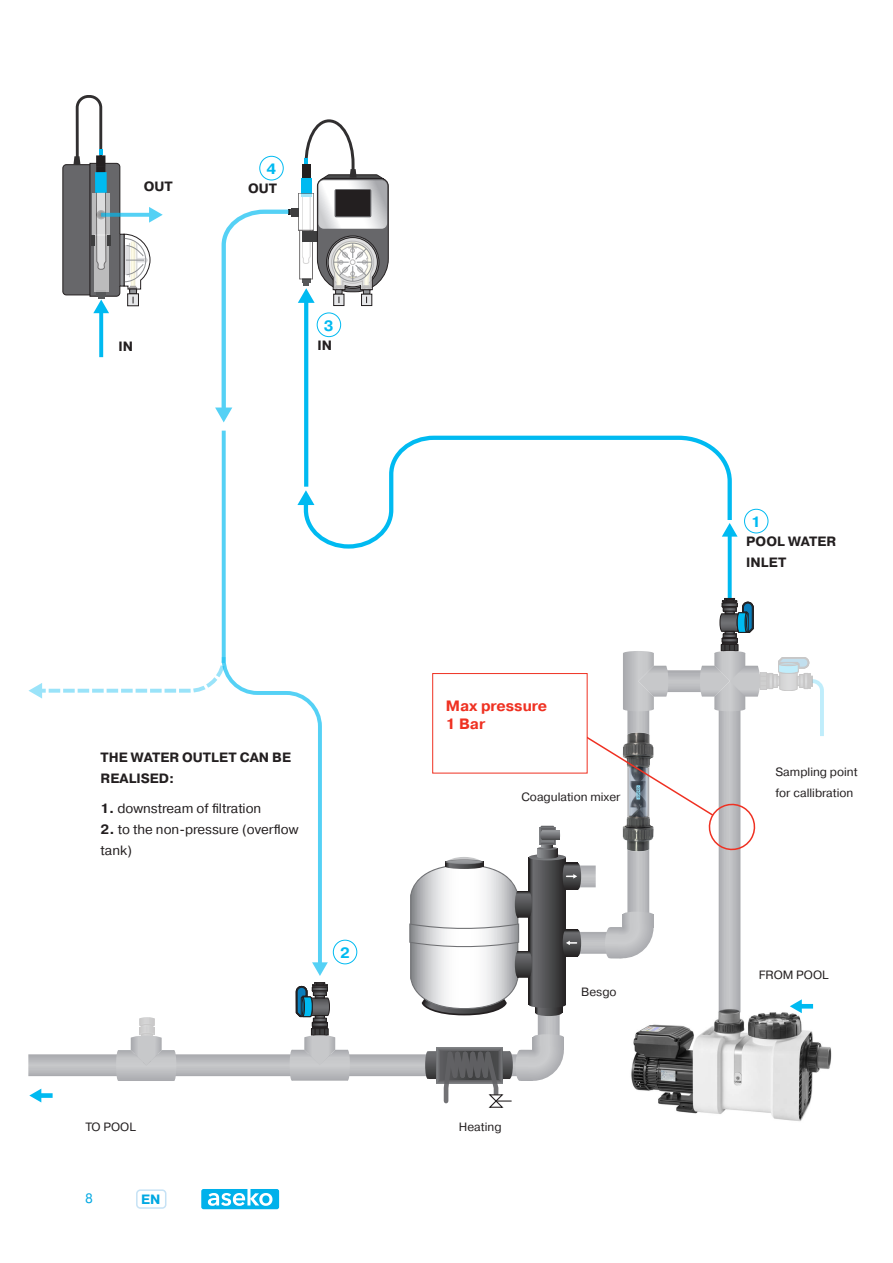
<style>
.page{position:relative;width:893px;height:1263px;background:#fff}
.page>*{position:absolute;margin:0;border:0;box-sizing:border-box;transform-origin:0 0}
.Label{font:700 15px/18px "Pragmatica";color:#ef3122}
.t1{font:700 15px "Pragmatica";color:#00baf1}
.t2{font:13.5px/21px "Pragmatica";color:#231f20}
.t3{font:700 13.5px/21px "Pragmatica";color:#231f20}
.t4{font:700 13.5px "Pragmatica";color:#00a8e2}
.t5{font:13.5px "Pragmatica";color:#00a8e2}
.t6{font:12px/21px "Pragmatica";color:#231f20}
.s1{font-weight:700}
</style>
<div class="page">
<div style="left:136px;top:1189px;width:30px;height:20px;border:2px solid #c6e2f5;border-radius:4px"></div>
<svg style="left:201px;top:1189px;width:78px;height:20px"></svg>
<svg style="left:728px;top:551px;width:4px;height:47px"></svg>
<svg style="left:734px;top:530px;width:4px;height:7px"></svg>
<svg style="left:324px;top:435px;width:410px;height:116px"></svg>
<svg style="left:304px;top:303px;width:4px;height:128px"></svg>
<svg style="left:222px;top:431px;width:102px;height:167px"></svg>
<img style="left:676px;top:1046px;width:156px;height:75px">
<div style="left:291px;top:208px;width:7px;height:8px;background:#3e3e3f"></div>
<div style="left:361px;top:294px;width:11px;height:12px;background:#e6e7e9"></div>
<div style="left:361px;top:294px;width:11px;height:12px;border:1px solid #231f20"></div>
<div style="left:334px;top:294px;width:10px;height:12px;background:#e6e7e9"></div>
<div style="left:333px;top:294px;width:11px;height:12px;border:1px solid #231f20"></div>
<svg style="left:215px;top:209px;width:76px;height:213px"></svg>
<svg style="left:99px;top:313px;width:4px;height:44px"></svg>
<svg style="left:62px;top:95px;width:101px;height:218px"></svg>
<svg style="left:298px;top:119px;width:91px;height:184px"></svg>
<svg style="left:28px;top:598px;width:796px;height:510px"></svg>
<div style="left:433px;top:673px;width:154px;height:100px;background:#fff"></div>
<div style="left:432px;top:673px;width:155px;height:100px;border:1px solid #ef3122"></div>
<div style="left:744px;top:509px;width:24px;height:24px;border:1px solid #00baf1;border-radius:50%"></div>
<div style="left:333px;top:940px;width:24px;height:24px;border:1px solid #00baf1;border-radius:50%"></div>
<div style="left:317px;top:313px;width:24px;height:24px;border:1px solid #00baf1;border-radius:50%"></div>
<div style="left:259px;top:156px;width:25px;height:24px;border:1px solid #00baf1;border-radius:50%"></div>
<p class="t1" style="left:266px;top:159px;width:11px">4</p>
<p class="t3" style="left:144px;top:176px;width:31px">OUT</p>
<p class="t3" style="left:248px;top:178px;width:31px">OUT</p>
<p class="t1" style="left:324px;top:316px;width:11px">3</p>
<p class="t3" style="left:119px;top:336px;width:16px">IN</p>
<p class="t3" style="left:317px;top:335px;width:16px">IN</p>
<p class="t3" style="left:101px;top:747px;width:192px">THE WATER OUTLET CAN BE<br>REALISED:</p>
<p class="t2" style="left:101px;top:798px;width:162px"><span class="s1">1.</span> downstream of filtration</p>
<p class="t2" style="left:101px;top:819px;width:199px"><span class="s1">2.</span> to the non-pressure (overflow tank)</p>
<p class="t1" style="left:340px;top:943px;width:11px">2</p>
<p class="Label" style="left:446px;top:697px;width:103px">Max pressure<br>1 Bar</p>
<p class="t6" style="left:521px;top:787px;width:101px">Coagulation mixer</p>
<p class="t6" style="left:581px;top:982px;width:37px">Besgo</p>
<p class="t6" style="left:85px;top:1117px;width:52px">TO POOL</p>
<p class="t6" style="left:459px;top:1117px;width:44px">Heating</p>
<p class="t5" style="left:85px;top:1190px;width:9px">8</p>
<p class="t4" style="left:141px;top:1190px;width:21px">EN</p>
<p class="t1" style="left:751px;top:512px;width:11px">1</p>
<p class="t3" style="left:746px;top:531px;width:91px">POOL WATER<br>INLET</p>
<p class="t6" style="left:775px;top:761px;width:84px">Sampling point for callibration</p>
<p class="t6" style="left:759px;top:964px;width:71px">FROM POOL</p>
</div>
